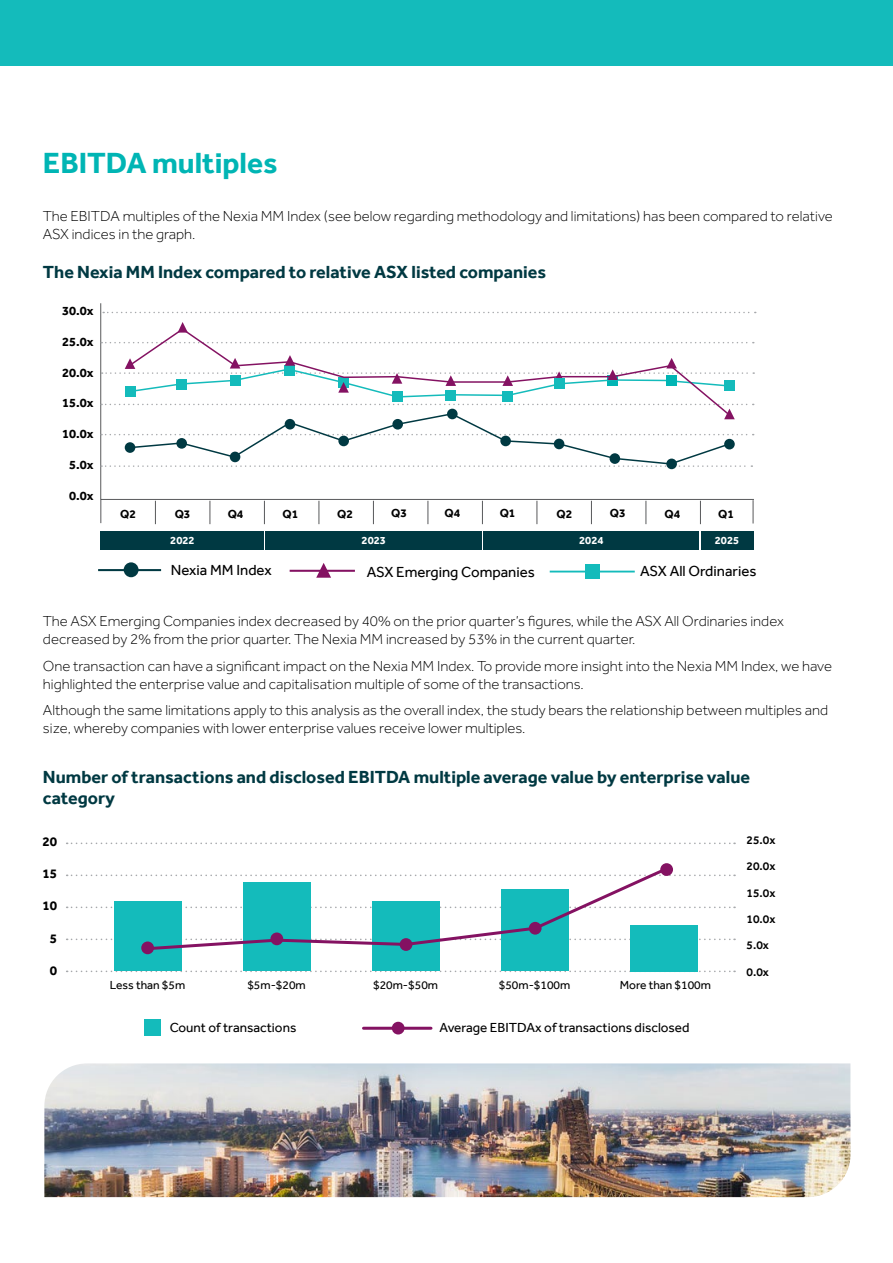
<style>
.page{position:relative;width:893px;height:1263px;background:#fff}
.page>*{position:absolute;margin:0;border:0;box-sizing:border-box;transform-origin:0 0}
.t1{font:700 30px "Effra";color:#00b5b4}
.t2{font:700 18px/21.6px "Effra";color:#003942}
.t3{font:300 15px/18px "Effra";color:#000}
.t4{font:15px "Effra";color:#000}
.t5{font:13.5px "Effra";color:#000}
.t6{font:700 13.5px "Effra";color:#000}
.t7{font:700 12.9px "Effra";color:#000}
.t8{font:12px "Effra";color:#000}
.t9{font:500 12px/26.2px "Effra";color:#000}
.t10{font:700 12px "Effra";color:#000}
.t11{font:700 11.25px "Effra";color:#fff}
</style>
<div class="page">
<div style="left:0;top:0;width:893px;height:66px;background:#14bbbb"></div>
<svg style="left:100px;top:303px;width:655px;height:197px"></svg>
<svg style="left:103px;top:312px;width:653px;height:1px"></svg>
<svg style="left:101px;top:342px;width:653px;height:1px"></svg>
<svg style="left:178px;top:322px;width:10px;height:5px"></svg>
<svg style="left:127px;top:327px;width:606px;height:28px"></svg>
<div style="left:124px;top:562px;width:15px;height:15px;background:#003942;border-radius:50%"></div>
<hr style="left:98px;top:569px;width:63px;height:2px;background:#003942">
<svg style="left:316px;top:563px;width:15px;height:15px"></svg>
<hr style="left:290px;top:570px;width:65px;height:2px;background:#841262">
<div style="left:585px;top:564px;width:15px;height:15px;background:#14bbbb"></div>
<hr style="left:550px;top:571px;width:85px;height:1px;background:#14bbbb">
<div style="left:101px;top:531px;width:163px;height:19px;background:#003942"></div>
<div style="left:266px;top:531px;width:216px;height:19px;background:#003942"></div>
<svg style="left:100px;top:500px;width:1px;height:50px"></svg>
<svg style="left:753px;top:500px;width:1px;height:23px"></svg>
<svg style="left:155px;top:501px;width:1px;height:23px"></svg>
<svg style="left:210px;top:501px;width:1px;height:23px"></svg>
<svg style="left:264px;top:501px;width:2px;height:45px"></svg>
<svg style="left:319px;top:501px;width:1px;height:23px"></svg>
<svg style="left:373px;top:501px;width:1px;height:23px"></svg>
<svg style="left:428px;top:501px;width:1px;height:23px"></svg>
<svg style="left:482px;top:501px;width:1px;height:24px"></svg>
<svg style="left:537px;top:501px;width:1px;height:23px"></svg>
<svg style="left:646px;top:501px;width:1px;height:23px"></svg>
<svg style="left:591px;top:501px;width:1px;height:23px"></svg>
<svg style="left:700px;top:501px;width:1px;height:23px"></svg>
<div style="left:484px;top:531px;width:215px;height:19px;background:#003942"></div>
<div style="left:144px;top:1019px;width:17px;height:17px;background:#14bbbb"></div>
<hr style="left:363px;top:1027px;width:68px;height:3px;background:#841262">
<div style="left:392px;top:1022px;width:13px;height:12px;background:#841262;border-radius:50%"></div>
<svg style="left:67px;top:874px;width:668px;height:2px"></svg>
<svg style="left:67px;top:906px;width:668px;height:2px"></svg>
<svg style="left:67px;top:938px;width:668px;height:2px"></svg>
<svg style="left:67px;top:842px;width:668px;height:2px"></svg>
<svg style="left:67px;top:970px;width:668px;height:2px"></svg>
<div style="left:243px;top:883px;width:67px;height:88px;background:#14bbbb"></div>
<div style="left:114px;top:901px;width:67px;height:70px;background:#14bbbb"></div>
<div style="left:372px;top:901px;width:68px;height:70px;background:#14bbbb"></div>
<div style="left:501px;top:889px;width:68px;height:82px;background:#14bbbb"></div>
<div style="left:631px;top:926px;width:67px;height:46px;background:#14bbbb"></div>
<svg style="left:144px;top:870px;width:525px;height:82px"></svg>
<div style="left:400px;top:938px;width:12px;height:13px;background:#841262;border-radius:50%"></div>
<div style="left:270px;top:932px;width:13px;height:13px;background:#841262;border-radius:50%"></div>
<div style="left:141px;top:941px;width:13px;height:13px;background:#841262;border-radius:50%"></div>
<div style="left:529px;top:922px;width:13px;height:13px;background:#841262;border-radius:50%"></div>
<div style="left:660px;top:863px;width:13px;height:13px;background:#841262;border-radius:50%"></div>
<img style="left:44px;top:1063px;width:806px;height:134px">
<div style="left:666px;top:459px;width:11px;height:10px;background:#003942;border-radius:50%"></div>
<svg style="left:101px;top:355px;width:653px;height:112px"></svg>
<div style="left:701px;top:531px;width:52px;height:19px;background:#003942"></div>
<h1 class="t1" style="left:43px;top:145px;width:236px">EBITDA multiples</h1>
<p class="t3" style="left:43px;top:207px;width:791px">The EBITDA multiples of the Nexia MM Index (see below regarding methodology and limitations) has been compared to relative<br>ASX indices in the graph.</p>
<p class="t2" style="left:43px;top:261px;width:505px">The Nexia MM Index compared to relative ASX listed companies</p>
<p class="t7" style="left:62px;top:303px;width:33px">30.0x</p>
<p class="t7" style="left:62px;top:334px;width:33px">25.0x</p>
<p class="t7" style="left:62px;top:364px;width:33px">20.0x</p>
<p class="t7" style="left:62px;top:395px;width:33px">15.0x</p>
<p class="t7" style="left:62px;top:426px;width:33px">10.0x</p>
<p class="t7" style="left:69px;top:457px;width:26px">5.0x</p>
<p class="t7" style="left:69px;top:487px;width:26px">0.0x</p>
<p class="t10" style="left:120px;top:507px;width:17px">Q2</p>
<p class="t10" style="left:175px;top:507px;width:17px">Q3</p>
<p class="t10" style="left:228px;top:507px;width:17px">Q4</p>
<p class="t10" style="left:283px;top:507px;width:17px">Q1</p>
<p class="t10" style="left:337px;top:507px;width:17px">Q2</p>
<p class="t10" style="left:391px;top:506px;width:17px">Q3</p>
<p class="t10" style="left:444px;top:506px;width:17px">Q4</p>
<p class="t10" style="left:500px;top:506px;width:17px">Q1</p>
<p class="t10" style="left:557px;top:506px;width:17px">Q2</p>
<p class="t10" style="left:610px;top:505px;width:17px">Q3</p>
<p class="t10" style="left:664px;top:507px;width:17px">Q4</p>
<p class="t10" style="left:718px;top:507px;width:17px">Q1</p>
<p class="t11" style="left:170px;top:534px;width:26px">2022</p>
<p class="t11" style="left:362px;top:534px;width:26px">2023</p>
<p class="t11" style="left:579px;top:534px;width:26px">2024</p>
<p class="t11" style="left:715px;top:534px;width:26px">2025</p>
<p class="t4" style="left:171px;top:561px;width:102px">Nexia MM Index</p>
<p class="t4" style="left:367px;top:563px;width:170px">ASX Emerging Companies</p>
<p class="t4" style="left:640px;top:562px;width:118px">ASX All Ordinaries</p>
<p class="t3" style="left:43px;top:612px;width:743px">The ASX Emerging Companies index decreased by 40% on the prior quarter’s figures, while the ASX All Ordinaries index decreased by 2% from the prior quarter. The Nexia MM increased by 53% in the current quarter.</p>
<p class="t3" style="left:43px;top:657px;width:791px">One transaction can have a significant impact on the Nexia MM Index. To provide more insight into the Nexia MM Index, we have highlighted the enterprise value and capitalisation multiple of some of the transactions.</p>
<p class="t3" style="left:43px;top:701px;width:787px">Although the same limitations apply to this analysis as the overall index, the study bears the relationship between multiples and size, whereby companies with lower enterprise values receive lower multiples.</p>
<p class="t2" style="left:43px;top:765px;width:709px">Number of transactions and disclosed EBITDA multiple average value by enterprise value category</p>
<p class="t6" style="left:42px;top:833px;width:16px">20</p>
<p class="t6" style="left:42px;top:865px;width:16px">15</p>
<p class="t6" style="left:42px;top:897px;width:16px">10</p>
<p class="t6" style="left:50px;top:930px;width:9px">5</p>
<p class="t6" style="left:50px;top:962px;width:9px">0</p>
<p class="t8" style="left:110px;top:978px;width:77px">Less than $5m</p>
<p class="t8" style="left:247px;top:978px;width:60px">$5m-$20m</p>
<p class="t8" style="left:373px;top:978px;width:66px">$20m-$50m</p>
<p class="t8" style="left:499px;top:978px;width:73px">$50m-$100m</p>
<p class="t8" style="left:620px;top:978px;width:93px">More than $100m</p>
<p class="t5" style="left:170px;top:1020px;width:128px">Count of transactions</p>
<p class="t5" style="left:439px;top:1020px;width:252px">Average EBITDAx of transactions disclosed</p>
<p class="t9" style="left:746px;top:827px;width:30px">25.0x<br>20.0x<br>15.0x<br>10.0x<br>5.0x<br>0.0x</p>
</div>
